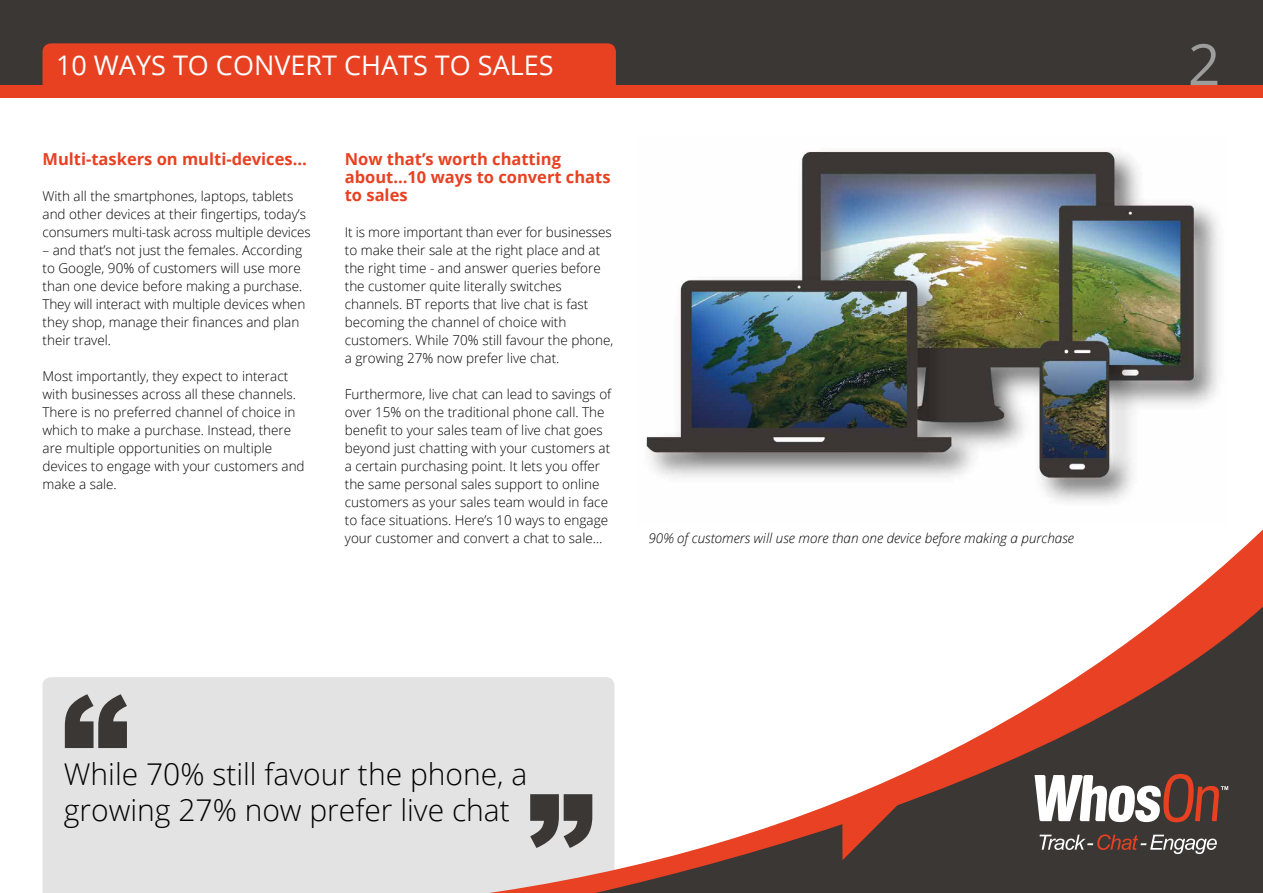
<style>
.page{position:relative;width:1263px;height:893px;background:#fff}
.page>*{position:absolute;margin:0;border:0;box-sizing:border-box;transform-origin:0 0}
.t1{font:900 135px "Arial";color:#3b3735}
.t2{font:57px "Open Sans";color:#9d9d9c}
.t3{font:300 30px/36px "Open Sans";color:#000}
.t4{font:27px "Open Sans";color:#fff}
.t5{font:700 16.5px/18px "Open Sans";color:#e84122}
.t6{font:300 13.5px/18px "Open Sans";color:#000}
.t7{font:italic 300 13.5px "Open Sans";color:#000}
</style>
<div class="page">
<div style="left:43px;top:677px;width:296px;height:216px;background:#e3e3e3"></div>
<img style="left:646px;top:150px;width:573px;height:352px">
<div style="left:339px;top:677px;width:21px;height:216px;background:#e3e3e3"></div>
<svg style="left:360px;top:529px;width:903px;height:364px"></svg>
<svg style="left:842px;top:803px;width:57px;height:57px;background:#923c2b"></svg>
<svg style="left:1034px;top:774px;width:194px;height:48px"></svg>
<svg style="left:1039px;top:834px;width:178px;height:20px;background:#675a57"></svg>
<div style="left:0;top:0;width:1263px;height:91px;background:#3b3735"></div>
<div style="left:0;top:85px;width:1263px;height:13px;background:#e84122"></div>
<div style="left:43px;top:43px;width:573px;height:53px;background:#e84122;border-radius:9px"></div>
<h3 class="t4" style="left:56px;top:47px;width:499px">10 WAYS TO CONVERT CHATS TO SALES</h3>
<p class="t5" style="left:43px;top:150px;width:266px">Multi-taskers on multi-devices…</p>
<p class="t6" style="left:43px;top:187px;width:270px">With all the smartphones, laptops, tablets and other devices at their fingertips, today’s consumers multi-task across multiple devices</p>
<p class="t6" style="left:43px;top:241px;width:264px">– and that’s not just the females. According to Google, 90% of customers will use more than one device before making a purchase.<br>They will interact with multiple devices when they shop, manage their finances and plan their travel.</p>
<p class="t6" style="left:43px;top:367px;width:264px">Most importantly, they expect to interact with businesses across all these channels.<br>There is no preferred channel of choice in which to make a purchase. Instead, there are multiple opportunities on multiple devices to engage with your customers and make a sale.</p>
<p class="t5" style="left:345px;top:150px;width:267px">Now that’s worth chatting about…10 ways to convert chats to sales</p>
<p class="t6" style="left:345px;top:223px;width:270px">It is more important than ever for businesses to make their sale at the right place and at the right time - and answer queries before the customer quite literally switches channels. BT reports that live chat is fast becoming the channel of choice with customers. While 70% still favour the phone, a growing 27% now prefer live chat.</p>
<p class="t6" style="left:345px;top:385px;width:268px">Furthermore, live chat can lead to savings of over 15% on the traditional phone call. The benefit to your sales team of live chat goes beyond just chatting with your customers at a certain purchasing point. It lets you offer the same personal sales support to online customers as your sales team would in face to face situations. Here’s 10 ways to engage your customer and convert a chat to sale…</p>
<p class="t7" style="left:648px;top:529px;width:427px">90% of customers will use more than one device before making a purchase</p>
<h1 class="t1" style="left:61px;top:646px;width:69px">“</h1>
<h3 class="t3" style="left:64px;top:755px;width:465px">While 70% still favour the phone, a growing 27% now prefer live chat</h3>
<h1 class="t1" style="left:596px;top:896px;width:69px;rotate:-180deg">“</h1>
<h2 class="t2" style="left:1188px;top:25px;width:34px">2</h2>
</div>
